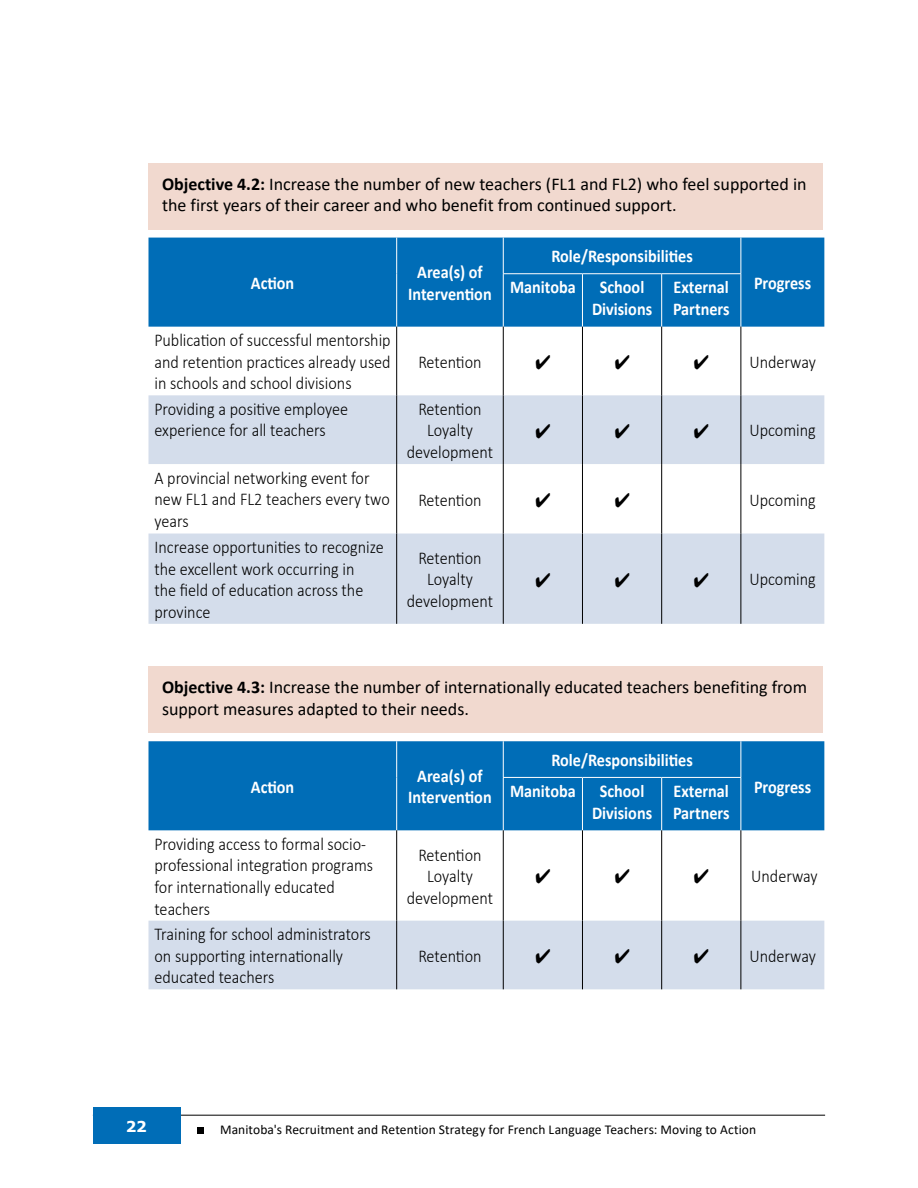
<style>
.page{position:relative;width:918px;height:1188px;background:#fff}
.page>*{position:absolute;margin:0;border:0;box-sizing:border-box;transform-origin:0 0}
.Table_Text{font:300 18px/21.6px "Calibri";color:#000;scale:.9 1}
.Objectives{font:18px/21.6px "Calibri";color:#000}
.Table_Header{font:700 18px/21.6px "Calibri";color:#fff;text-align:center;scale:.9 1}
.Table_Text_Centre{font:300 18px/21.6px "Calibri";color:#000;text-align:center;scale:.9 1}
.t1{font:700 15px "Verdana";color:#fff}
.t2{font:13.5px "Calibri";letter-spacing:.005em;color:#000}
.s1{font-weight:700}
</style>
<div class="page">
<hr style="left:93px;top:1115px;width:732px;height:1px;background:#000">
<div style="left:93px;top:1107px;width:87px;height:37px;background:#006db7"></div>
<div style="left:198px;top:1127px;width:6px;height:7px;background:#000"></div>
<div style="left:148px;top:163px;width:676px;height:66px;background:#f1d9cf"></div>
<div style="left:148px;top:666px;width:676px;height:67px;background:#f1d9cf"></div>
<div style="left:148px;top:238px;width:676px;height:89px;background:#006db7"></div>
<svg style="left:148px;top:395px;width:676px;height:229px;fill:#d4ddeb"></svg>
<hr style="left:396px;top:238px;width:1px;height:36px;background:#fff">
<hr style="left:396px;top:274px;width:1px;height:53px;background:#fff">
<hr style="left:503px;top:238px;width:1px;height:35px;background:#fff">
<hr style="left:741px;top:238px;width:1px;height:35px;background:#fff">
<hr style="left:503px;top:273px;width:79px;height:1px;background:#fff">
<hr style="left:503px;top:274px;width:1px;height:53px;background:#fff">
<hr style="left:582px;top:273px;width:80px;height:1px;background:#fff">
<hr style="left:582px;top:274px;width:1px;height:53px;background:#fff">
<hr style="left:662px;top:273px;width:79px;height:1px;background:#fff">
<hr style="left:661px;top:274px;width:1px;height:53px;background:#fff">
<hr style="left:741px;top:274px;width:1px;height:53px;background:#fff">
<hr style="left:396px;top:327px;width:1px;height:68px;background:#000">
<hr style="left:503px;top:327px;width:1px;height:68px;background:#000">
<hr style="left:582px;top:327px;width:1px;height:68px;background:#000">
<hr style="left:661px;top:327px;width:1px;height:68px;background:#000">
<hr style="left:741px;top:327px;width:1px;height:68px;background:#000">
<hr style="left:396px;top:395px;width:1px;height:69px;background:#000">
<hr style="left:503px;top:395px;width:1px;height:69px;background:#000">
<hr style="left:582px;top:395px;width:1px;height:69px;background:#000">
<hr style="left:661px;top:395px;width:1px;height:69px;background:#000">
<hr style="left:741px;top:395px;width:1px;height:69px;background:#000">
<hr style="left:396px;top:464px;width:1px;height:70px;background:#000">
<hr style="left:503px;top:464px;width:1px;height:70px;background:#000">
<hr style="left:582px;top:464px;width:1px;height:70px;background:#000">
<hr style="left:661px;top:464px;width:1px;height:70px;background:#000">
<hr style="left:741px;top:464px;width:1px;height:70px;background:#000">
<hr style="left:396px;top:534px;width:1px;height:90px;background:#000">
<hr style="left:503px;top:534px;width:1px;height:90px;background:#000">
<hr style="left:582px;top:534px;width:1px;height:90px;background:#000">
<hr style="left:661px;top:534px;width:1px;height:90px;background:#000">
<hr style="left:741px;top:534px;width:1px;height:90px;background:#000">
<div style="left:148px;top:741px;width:676px;height:89px;background:#006db7"></div>
<div style="left:148px;top:921px;width:676px;height:68px;background:#d4ddeb"></div>
<hr style="left:396px;top:741px;width:1px;height:36px;background:#fff">
<hr style="left:396px;top:777px;width:1px;height:53px;background:#fff">
<hr style="left:503px;top:741px;width:1px;height:36px;background:#fff">
<hr style="left:741px;top:741px;width:1px;height:36px;background:#fff">
<hr style="left:503px;top:777px;width:79px;height:1px;background:#fff">
<hr style="left:503px;top:778px;width:1px;height:52px;background:#fff">
<hr style="left:582px;top:777px;width:80px;height:1px;background:#fff">
<hr style="left:582px;top:778px;width:1px;height:52px;background:#fff">
<hr style="left:662px;top:777px;width:79px;height:1px;background:#fff">
<hr style="left:661px;top:778px;width:1px;height:52px;background:#fff">
<hr style="left:741px;top:778px;width:1px;height:52px;background:#fff">
<hr style="left:396px;top:830px;width:1px;height:91px;background:#000">
<hr style="left:503px;top:830px;width:1px;height:91px;background:#000">
<hr style="left:582px;top:830px;width:1px;height:91px;background:#000">
<hr style="left:661px;top:830px;width:1px;height:91px;background:#000">
<hr style="left:741px;top:830px;width:1px;height:91px;background:#000">
<hr style="left:396px;top:921px;width:1px;height:68px;background:#000">
<hr style="left:503px;top:921px;width:1px;height:68px;background:#000">
<hr style="left:582px;top:921px;width:1px;height:68px;background:#000">
<hr style="left:661px;top:921px;width:1px;height:68px;background:#000">
<hr style="left:741px;top:921px;width:1px;height:68px;background:#000">
<svg style="left:536px;top:423px;width:14px;height:15px"></svg>
<svg style="left:615px;top:423px;width:14px;height:15px"></svg>
<svg style="left:695px;top:423px;width:13px;height:15px"></svg>
<svg style="left:536px;top:493px;width:14px;height:14px"></svg>
<svg style="left:615px;top:493px;width:14px;height:14px"></svg>
<svg style="left:536px;top:572px;width:14px;height:15px"></svg>
<svg style="left:615px;top:572px;width:14px;height:15px"></svg>
<svg style="left:695px;top:572px;width:13px;height:15px"></svg>
<svg style="left:536px;top:949px;width:14px;height:14px"></svg>
<svg style="left:615px;top:949px;width:14px;height:14px"></svg>
<svg style="left:695px;top:949px;width:13px;height:14px"></svg>
<p class="Objectives" style="left:162px;top:172px;width:646px"><span class="s1">Objective 4.2:</span> Increase the number of new teachers (FL1 and FL2) who feel supported in the first years of their career and who benefit from continued support.</p>
<h4 class="Table_Header" style="left:251px;top:272px;width:50px">Action</h4>
<h4 class="Table_Header" style="left:408px;top:261px;width:94px">Area(s) of<br>Intervention</h4>
<h4 class="Table_Header" style="left:551px;top:245px;width:159px">Role/Responsibilities</h4>
<h4 class="Table_Header" style="left:510px;top:276px;width:75px">Manitoba</h4>
<h4 class="Table_Header" style="left:754px;top:272px;width:65px">Progress</h4>
<h4 class="Table_Header" style="left:592px;top:276px;width:68px">School<br>Divisions</h4>
<h4 class="Table_Header" style="left:673px;top:276px;width:64px;text-align:left">External<br>Partners</h4>
<p class="Table_Text" style="left:154px;top:329px;width:264px;text-align:justify">Publication of successful mentorship and retention practices already used in schools and school divisions</p>
<p class="Table_Text_Centre" style="left:418px;top:351px;width:72px">Retention</p>
<p class="Table_Text_Centre" style="left:749px;top:351px;width:75px">Underway</p>
<p class="Table_Text" style="left:154px;top:398px;width:217px">Providing a positive employee experience for all teachers</p>
<p class="Table_Text_Centre" style="left:407px;top:398px;width:97px">Retention<br>Loyalty development</p>
<p class="Table_Text_Centre" style="left:749px;top:420px;width:75px">Upcoming</p>
<p class="Table_Text" style="left:154px;top:467px;width:263px">A provincial networking event for new FL1 and FL2 teachers every two years</p>
<p class="Table_Text_Centre" style="left:418px;top:489px;width:72px">Retention</p>
<p class="Table_Text_Centre" style="left:749px;top:489px;width:75px">Upcoming</p>
<p class="Table_Text" style="left:154px;top:536px;width:256px">Increase opportunities to recognize the excellent work occurring in<br>the field of education across the province</p>
<p class="Table_Text_Centre" style="left:407px;top:547px;width:97px">Retention<br>Loyalty development</p>
<p class="Table_Text_Centre" style="left:749px;top:568px;width:75px">Upcoming</p>
<p class="Objectives" style="left:162px;top:676px;width:647px"><span class="s1">Objective 4.3:</span> Increase the number of internationally educated teachers benefiting from support measures adapted to their needs.</p>
<h4 class="Table_Header" style="left:251px;top:776px;width:50px">Action</h4>
<h4 class="Table_Header" style="left:408px;top:765px;width:94px">Area(s) of<br>Intervention</h4>
<h4 class="Table_Header" style="left:551px;top:749px;width:159px">Role/Responsibilities</h4>
<h4 class="Table_Header" style="left:510px;top:780px;width:75px">Manitoba</h4>
<h4 class="Table_Header" style="left:754px;top:776px;width:65px">Progress</h4>
<h4 class="Table_Header" style="left:592px;top:780px;width:68px">School<br>Divisions</h4>
<h4 class="Table_Header" style="left:673px;top:780px;width:64px;text-align:left">External<br>Partners</h4>
<p class="Table_Text" style="left:154px;top:833px;width:244px">Providing access to formal socio&shy;professional integration programs for internationally educated teachers</p>
<p class="Table_Text_Centre" style="left:418px;top:844px;width:72px">Retention</p>
<p class="Table_Text_Centre" style="left:407px;top:865px;width:97px">Loyalty development</p>
<p class="Table_Text_Centre" style="left:751px;top:865px;width:75px">Underway</p>
<p class="Table_Text" style="left:154px;top:923px;width:242px">Training for school administrators on supporting internationally educated teachers</p>
<p class="Table_Text_Centre" style="left:418px;top:945px;width:72px">Retention</p>
<p class="Table_Text_Centre" style="left:749px;top:945px;width:75px">Underway</p>
<p class="t1" style="left:126px;top:1116px;width:23px">22</p>
<p class="t2" style="left:220px;top:1120px;width:538px">Manitoba's Recruitment and Retention Strategy for French Language Teachers: Moving to Action</p>
</div>
